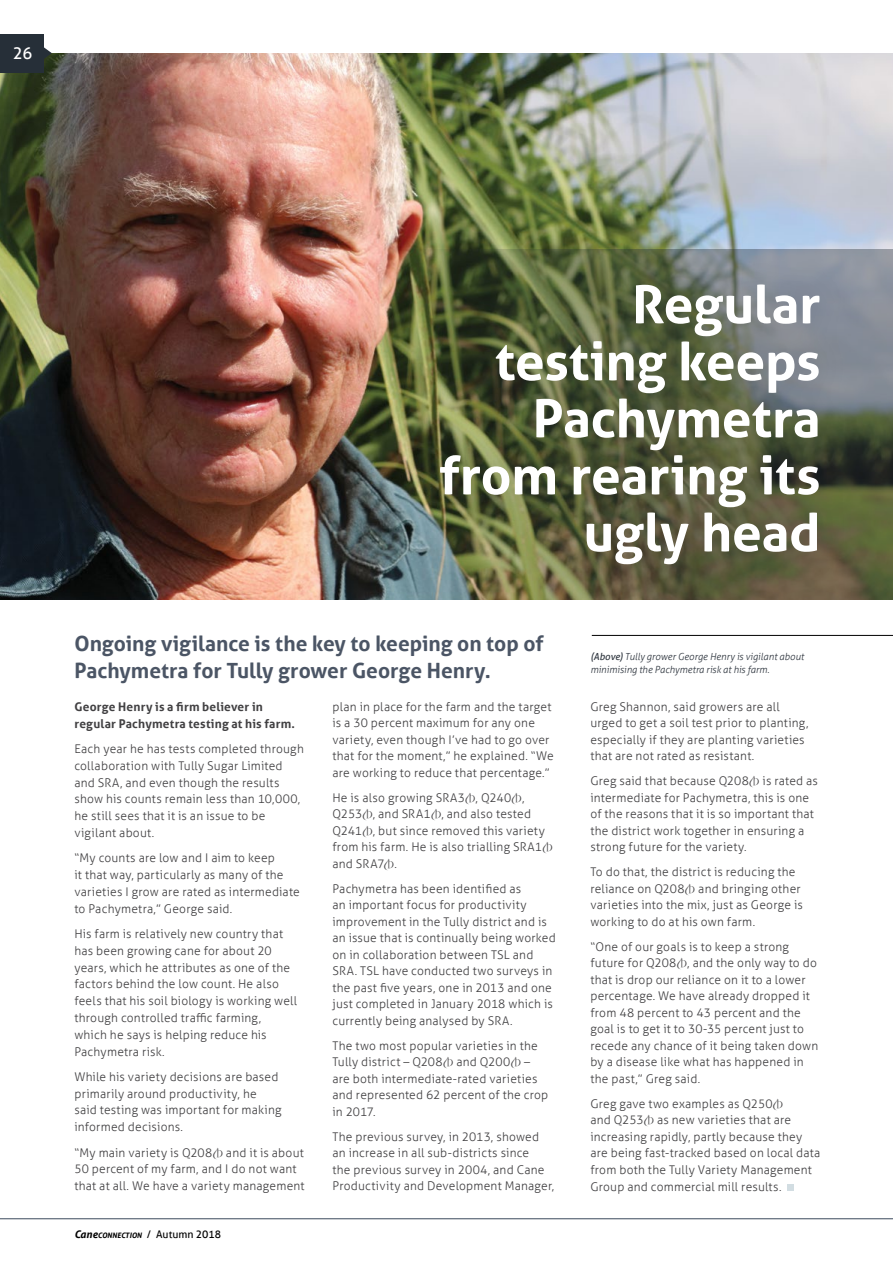
<style>
.page{position:relative;width:893px;height:1263px;background:#fff}
.page>*{position:absolute;margin:0;border:0;box-sizing:border-box;transform-origin:0 0}
.t1{font:700 52.5px/57px "Aller";letter-spacing:-.01em;color:#fff;text-align:right}
.t2{font:700 21px/27px "Aller";color:#4b5565}
.t3{font:16.5px "Aller";color:#fff}
.t4{font:300 12px/16.5px "Aller";letter-spacing:.015em;color:#414042}
.t5{font:700 12px/16.8px "Aller";letter-spacing:.015em;color:#414042}
.t6{font:10.5px "Aller";color:#000}
.t7{font:italic 300 9.75px/13.5px "Aller";color:#303740}
.s1{font-family:"PB Rsfont";font-weight:400}
.s2{font-weight:700;font-style:italic}
.s3{font-weight:700;font-style:italic;font-size:7.5px}
.s4{font-weight:400}
</style>
<div class="page">
<hr style="left:592px;top:635px;width:301px;height:1px;background:#000">
<img style="left:0;top:53px;width:893px;height:547px">
<div style="left:787px;top:1184px;width:7px;height:7px;background:#d2dde2"></div>
<svg style="left:403px;top:249px;width:490px;height:351px"></svg>
<div style="left:410px;top:253px;width:439px;height:343px;background:#262f38;opacity:.25"></div>
<svg style="left:44px;top:47px;width:8px;height:13px"></svg>
<div style="left:0;top:34px;width:44px;height:39px;background:#262f38"></div>
<hr style="left:0;top:1218px;width:893px;height:1px;background:#3b4a5b">
<h3 class="t3" style="left:13px;top:44px;width:21px">26</h3>
<h1 class="t1" style="left:439px;top:276px;width:383px">Regular<br>testing keeps<br>Pachymetra from rearing its ugly head</h1>
<h2 class="t2" style="left:74px;top:630px;width:471px">Ongoing vigilance is the key to keeping on top of<br>Pachymetra for Tully grower George Henry.</h2>
<p class="t5" style="left:74px;top:698px;width:222px">George Henry is a firm believer in regular Pachymetra testing at his farm.</p>
<p class="t4" style="left:74px;top:740px;width:231px">Each year he has tests completed through collaboration with Tully Sugar Limited and SRA, and even though the results show his counts remain less than 10,000, he still sees that it is an issue to be vigilant about.</p>
<p class="t4" style="left:74px;top:849px;width:227px">“My counts are low and I aim to keep<br>it that way, particularly as many of the varieties I grow are rated as intermediate to Pachymetra,” George said.</p>
<p class="t4" style="left:74px;top:925px;width:224px">His farm is relatively new country that has been growing cane for about 20 years, which he attributes as one of the factors behind the low count. He also feels that his soil biology is working well through controlled traffic farming,<br>which he says is helping reduce his Pachymetra risk.</p>
<p class="t4" style="left:74px;top:1068px;width:209px">While his variety decisions are based primarily around productivity, he said testing was important for making informed decisions.</p>
<p class="t4" style="left:74px;top:1144px;width:232px">“My main variety is Q208<span class="s1">A</span> and it is about<br>50 percent of my farm, and I do not want that at all. We have a variety management</p>
<p class="t6" style="left:74px;top:1228px;width:148px"><span class="s2">Cane</span><span class="s3">CONNECTION</span> / Autumn 2018</p>
<p class="t4" style="left:332px;top:698px;width:223px">plan in place for the farm and the target is a 30 percent maximum for any one variety, even though I’ve had to go over that for the moment,” he explained. “We are working to reduce that percentage.”</p>
<p class="t4" style="left:332px;top:789px;width:222px">He is also growing SRA3<span class="s1">A</span>, Q240<span class="s1">A</span>,<br>Q253<span class="s1">A</span>, and SRA1<span class="s1">A</span>, and also tested<br>Q241<span class="s1">A</span>, but since removed this variety from his farm. He is also trialling SRA1<span class="s1">A </span>and SRA7<span class="s1">A</span>.</p>
<p class="t4" style="left:332px;top:880px;width:225px">Pachymetra has been identified as<br>an important focus for productivity improvement in the Tully district and is an issue that is continually being worked on in collaboration between TSL and SRA. TSL have conducted two surveys in the past five years, one in 2013 and one just completed in January 2018 which is currently being analysed by SRA.</p>
<p class="t4" style="left:332px;top:1037px;width:217px">The two most popular varieties in the<br>Tully district – Q208<span class="s1">A</span> and Q200<span class="s1">A</span> – are both intermediate-rated varieties and represented 62 percent of the crop in 2017.</p>
<p class="t4" style="left:332px;top:1128px;width:223px">The previous survey, in 2013, showed an increase in all sub-districts since<br>the previous survey in 2004, and Cane Productivity and Development Manager,</p>
<p class="t7" style="left:590px;top:649px;width:215px"><span class="s4">(Above)</span> Tully grower George Henry is vigilant about minimising the Pachymetra risk at his farm.</p>
<p class="t4" style="left:590px;top:698px;width:220px">Greg Shannon, said growers are all urged to get a soil test prior to planting, especially if they are planting varieties that are not rated as resistant.</p>
<p class="t4" style="left:590px;top:773px;width:229px">Greg said that because Q208<span class="s1">A</span> is rated as intermediate for Pachymetra, this is one of the reasons that it is so important that the district work together in ensuring a strong future for the variety.</p>
<p class="t4" style="left:590px;top:864px;width:214px">To do that, the district is reducing the reliance on Q208<span class="s1">A</span> and bringing other varieties into the mix, just as George is working to do at his own farm.</p>
<p class="t4" style="left:590px;top:938px;width:229px">“One of our goals is to keep a strong future for Q208<span class="s1">A</span>, and the only way to do that is drop our reliance on it to a lower percentage. We have already dropped it from 48 percent to 43 percent and the goal is to get it to 30-35 percent just to recede any chance of it being taken down by a disease like what has happened in the past,” Greg said.</p>
<p class="t4" style="left:590px;top:1095px;width:232px">Greg gave two examples as Q250<span class="s1">A<br></span>and Q253<span class="s1">A</span> as new varieties that are increasing rapidly, partly because they are being fast-tracked based on local data from both the Tully Variety Management Group and commercial mill results.</p>
</div>
